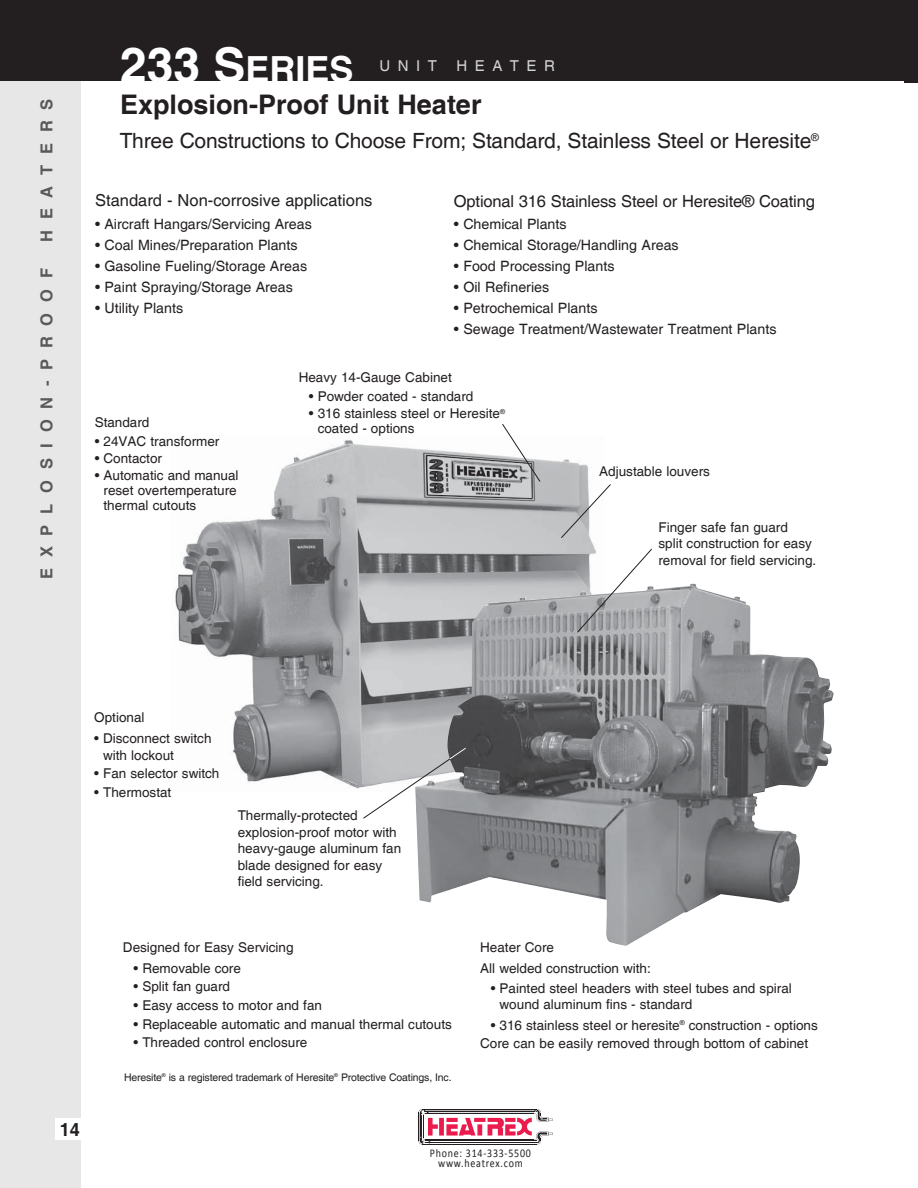
<style>
.page{position:relative;width:918px;height:1188px;background:#fff}
.page>*{position:absolute;margin:0;border:0;box-sizing:border-box;transform-origin:0 0}
.t1{font:700 36px "Helvetica";color:#fff}
.t2{font:700 27px "Helvetica";color:#231f20}
.t3{font:21px "Helvetica";letter-spacing:-.01em;color:#231f20}
.t4{font:700 18px "Helvetica";color:#231f20}
.t5{font:16.5px "Helvetica";letter-spacing:-.01em;color:#231f20}
.t6{font:700 16.5px "Helvetica";letter-spacing:.65em;color:#58595b}
.t7{font:15px "Helvetica";letter-spacing:.5em;color:#d2d3d4}
.t8{font:14.25px "Helvetica";color:#231f20}
.t9{font:13.5px/16.5px "Helvetica";color:#231f20}
.t10{font:11.85px/9.9px "Calibri";letter-spacing:.075em;color:#231f20;text-align:center;scale:.85 1}
.t11{font:10.5px "Helvetica";letter-spacing:-.015em;color:#231f20}
.s1{font-size:48px}
</style>
<div class="page">
<svg style="left:419px;top:1109px;width:134px;height:36px"></svg>
<div style="left:905px;top:0;width:13px;height:82px;background:#231f20"></div>
<div style="left:0;top:0;width:81px;height:1188px;background:#e7e7e7"></div>
<div style="left:55px;top:1118px;width:33px;height:21px;background:#fff"></div>
<div style="left:0;top:0;width:918px;height:81px;background:#231f20"></div>
<img style="left:175px;top:440px;width:420px;height:349px">
<img style="left:415px;top:584px;width:419px;height:362px">
<svg style="left:501px;top:424px;width:40px;height:59px"></svg>
<svg style="left:560px;top:483px;width:51px;height:56px"></svg>
<svg style="left:362px;top:747px;width:105px;height:72px"></svg>
<svg style="left:576px;top:548px;width:77px;height:85px"></svg>
<p class="t6" style="left:37px;top:242px;width:145px;rotate:-90deg">HEATERS</p>
<p class="t6" style="left:37px;top:579px;width:312px;rotate:-90deg">EXPLOSION-PROOF</p>
<h1 class="t1" style="left:120px;top:49px;width:235px"><span class="s1">233 S</span>ERIES</h1>
<h2 class="t2" style="left:120px;top:89px;width:363px">Explosion-Proof Unit Heater</h2>
<p class="t7" style="left:380px;top:57px;width:59px">UNIT</p>
<p class="t7" style="left:457px;top:57px;width:100px">HEATER</p>
<h3 class="t3" style="left:120px;top:129px;width:701px">Three Constructions to Choose From; Standard, Stainless Steel or Heresite<sup>®</sup></h3>
<p class="t5" style="left:95px;top:191px;width:279px">Standard - Non-corrosive applications</p>
<p class="t8" style="left:95px;top:216px;width:218px">• Aircraft Hangars/Servicing Areas</p>
<p class="t8" style="left:95px;top:237px;width:204px">• Coal Mines/Preparation Plants</p>
<p class="t8" style="left:95px;top:258px;width:214px">• Gasoline Fueling/Storage Areas</p>
<p class="t8" style="left:95px;top:279px;width:199px">• Paint Spraying/Storage Areas</p>
<p class="t8" style="left:95px;top:300px;width:90px">• Utility Plants</p>
<p class="t5" style="left:454px;top:191px;width:362px">Optional 316 Stainless Steel or Heresite® Coating</p>
<p class="t8" style="left:454px;top:216px;width:114px">• Chemical Plants</p>
<p class="t8" style="left:454px;top:237px;width:226px">• Chemical Storage/Handling Areas</p>
<p class="t8" style="left:454px;top:258px;width:162px">• Food Processing Plants</p>
<p class="t8" style="left:454px;top:279px;width:97px">• Oil Refineries</p>
<p class="t8" style="left:454px;top:300px;width:145px">• Petrochemical Plants</p>
<p class="t8" style="left:454px;top:321px;width:324px">• Sewage Treatment/Wastewater Treatment Plants</p>
<p class="t9" style="left:95px;top:413px;width:56px">Standard</p>
<p class="t9" style="left:95px;top:433px;width:126px">• 24VAC transformer</p>
<p class="t9" style="left:95px;top:450px;width:69px">• Contactor</p>
<p class="t9" style="left:104px;top:468px;width:137px;line-height:15px;text-indent:-9px">• Automatic and manual reset overtemperature thermal cutouts</p>
<p class="t9" style="left:299px;top:369px;width:155px">Heavy 14-Gauge Cabinet</p>
<p class="t9" style="left:309px;top:388px;width:166px">• Powder coated - standard</p>
<p class="t9" style="left:318px;top:406px;width:189px;line-height:15px;text-indent:-9px">• 316 stainless steel or Heresite<sup>® </sup>coated - options</p>
<p class="t9" style="left:599px;top:463px;width:112px">Adjustable louvers</p>
<p class="t9" style="left:658px;top:519px;width:159px">Finger safe fan guard<br>split construction for easy removal for field servicing.</p>
<p class="t9" style="left:94px;top:709px;width:52px">Optional</p>
<p class="t9" style="left:103px;top:730px;width:110px;text-indent:-9px">• Disconnect switch with lockout</p>
<p class="t9" style="left:94px;top:765px;width:127px">• Fan selector switch</p>
<p class="t9" style="left:94px;top:784px;width:79px">• Thermostat</p>
<p class="t9" style="left:238px;top:807px;width:165px">Thermally-protected explosion-proof motor with heavy-gauge aluminum fan blade designed for easy field servicing.</p>
<h3 class="t4" style="left:60px;top:1119px;width:22px">14</h3>
<p class="t9" style="left:123px;top:939px;width:172px">Designed for Easy Servicing</p>
<p class="t9" style="left:133px;top:960px;width:109px">• Removable core</p>
<p class="t9" style="left:133px;top:978px;width:98px">• Split fan guard</p>
<p class="t9" style="left:133px;top:997px;width:190px">• Easy access to motor and fan</p>
<p class="t9" style="left:133px;top:1016px;width:320px">• Replaceable automatic and manual thermal cutouts</p>
<p class="t9" style="left:133px;top:1034px;width:175px">• Threaded control enclosure</p>
<p class="t11" style="left:124px;top:1071px;width:329px">Heresite<sup>®</sup> is a registered trademark of Heresite<sup>®</sup> Protective Coatings, Inc.</p>
<p class="t9" style="left:480px;top:937px;width:172px;line-height:20.9px">Heater Core<br>All welded construction with:</p>
<p class="t9" style="left:500px;top:980px;width:294px;text-indent:-9px">• Painted steel headers with steel tubes and spiral wound aluminum fins - standard</p>
<p class="t9" style="left:480px;top:1016px;width:339px;line-height:18.6px;text-indent:11px">• 316 stainless steel or heresite<sup>®</sup> construction - options<br>Core can be easily removed through bottom of cabinet</p>
<p class="t10" style="left:430px;top:1149px;width:120px">Phone: 314-333-5500 www.heatrex.com</p>
</div>
